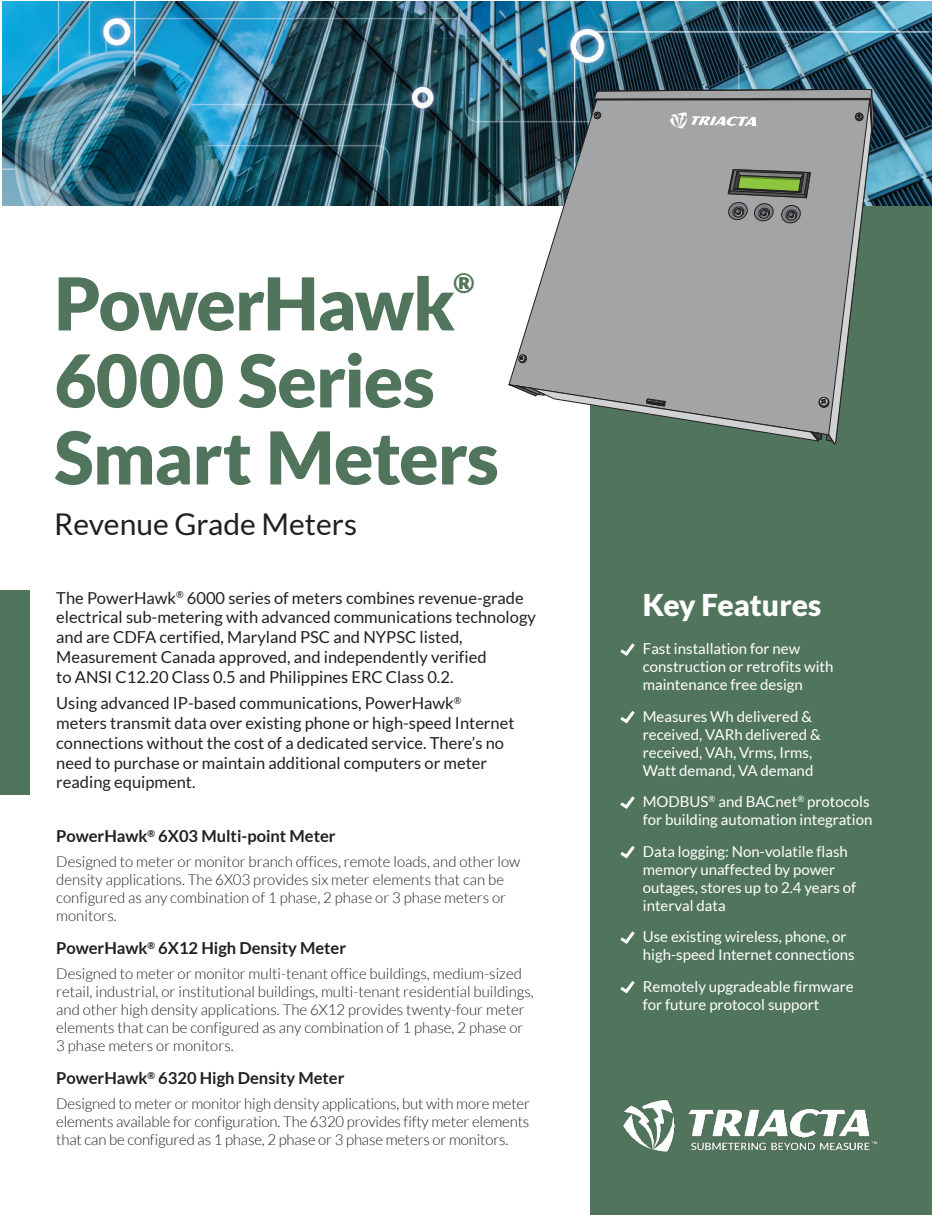
<style>
.page{position:relative;width:932px;height:1215px;background:#fff}
.page>*{position:absolute;margin:0;border:0;box-sizing:border-box;transform-origin:0 0}
.t1{font:900 72.9px/76.9px "Lato";letter-spacing:-.015em;color:#51755c}
.t2{font:30px "Lato";color:#231f20}
.t3{font:900 30px "Lato";color:#fff}
.t4{font:900 26.7px "Lato";color:#51755c}
.t5{font:16.5px/19.8px "Lato";color:#231f20}
.t6{font:700 16.5px "Lato";color:#231f20}
.t7{font:300 15px/18px "Lato";color:#231f20}
.t8{font:15px/18px "Lato";color:#fff}
</style>
<div class="page">
<div style="left:590px;top:2px;width:342px;height:1213px;background:#51755c"></div>
<div style="left:1px;top:590px;width:29px;height:204px;background:#51755c"></div>
<svg style="left:620px;top:643px;width:15px;height:13px"></svg>
<svg style="left:620px;top:711px;width:15px;height:13px"></svg>
<svg style="left:620px;top:796px;width:15px;height:13px"></svg>
<svg style="left:620px;top:846px;width:15px;height:13px"></svg>
<svg style="left:620px;top:931px;width:15px;height:13px"></svg>
<svg style="left:620px;top:981px;width:15px;height:13px"></svg>
<img style="left:2px;top:2px;width:930px;height:204px">
<svg style="left:509px;top:89px;width:363px;height:355px;background:#969d9c"></svg>
<img style="left:623px;top:1099px;width:255px;height:53px">
<h1 class="t1" style="left:54px;top:264px;width:402px">PowerHawk</h1>
<h3 class="t4" style="left:453px;top:266px;width:22px">®</h3>
<h1 class="t1" style="left:54px;top:341px;width:446px">6000 Series<br>Smart Meters</h1>
<h2 class="t2" style="left:54px;top:505px;width:304px">Revenue Grade Meters</h2>
<p class="t5" style="left:56px;top:587px;width:481px">The PowerHawk<sup>®</sup> 6000 series of meters combines revenue-grade electrical sub-metering with advanced communications technology and are CDFA certified, Maryland PSC and NYPSC listed, Measurement Canada approved, and independently verified<br>to ANSI C12.20 Class 0.5 and Philippines ERC Class 0.2.</p>
<p class="t5" style="left:56px;top:693px;width:460px">Using advanced IP-based communications, PowerHawk<sup>® </sup>meters transmit data over existing phone or high-speed Internet connections without the cost of a dedicated service. There’s no need to purchase or maintain additional computers or meter reading equipment.</p>
<p class="t6" style="left:56px;top:826px;width:281px">PowerHawk<sup>®</sup> 6X03 Multi-point Meter</p>
<p class="t7" style="left:56px;top:852px;width:465px">Designed to meter or monitor branch offices, remote loads, and other low density applications. The 6X03 provides six meter elements that can be configured as any combination of 1 phase, 2 phase or 3 phase meters or monitors.</p>
<p class="t6" style="left:56px;top:938px;width:291px">PowerHawk<sup>®</sup> 6X12 High Density Meter</p>
<p class="t7" style="left:56px;top:964px;width:479px">Designed to meter or monitor multi-tenant office buildings, medium-sized retail, industrial, or institutional buildings, multi-tenant residential buildings, and other high density applications. The 6X12 provides twenty-four meter elements that can be configured as any combination of 1 phase, 2 phase or 3 phase meters or monitors.</p>
<p class="t6" style="left:56px;top:1068px;width:290px">PowerHawk<sup>®</sup> 6320 High Density Meter</p>
<p class="t7" style="left:56px;top:1094px;width:475px;text-align:justify">Designed to meter or monitor high density applications, but with more meter elements available for configuration. The 6320 provides fifty meter elements that can be configured as 1 phase, 2 phase or 3 phase meters or monitors.</p>
<h2 class="t3" style="left:643px;top:587px;width:180px">Key Features</h2>
<p class="t8" style="left:643px;top:640px;width:192px">Fast installation for new construction or retrofits with maintenance free design</p>
<p class="t8" style="left:643px;top:707px;width:179px">Measures Wh delivered &amp; received, VARh delivered &amp; received, VAh, Vrms, Irms,<br>Watt demand, VA demand</p>
<p class="t8" style="left:643px;top:793px;width:231px">MODBUS<sup>®</sup> and BACnet<sup>®</sup> protocols for building automation integration</p>
<p class="t8" style="left:643px;top:842px;width:215px">Data logging: Non-volatile flash memory unaffected by power outages, stores up to 2.4 years of interval data</p>
<p class="t8" style="left:643px;top:928px;width:213px">Use existing wireless, phone, or high-speed Internet connections</p>
<p class="t8" style="left:643px;top:977px;width:212px">Remotely upgradeable firmware for future protocol support</p>
</div>
